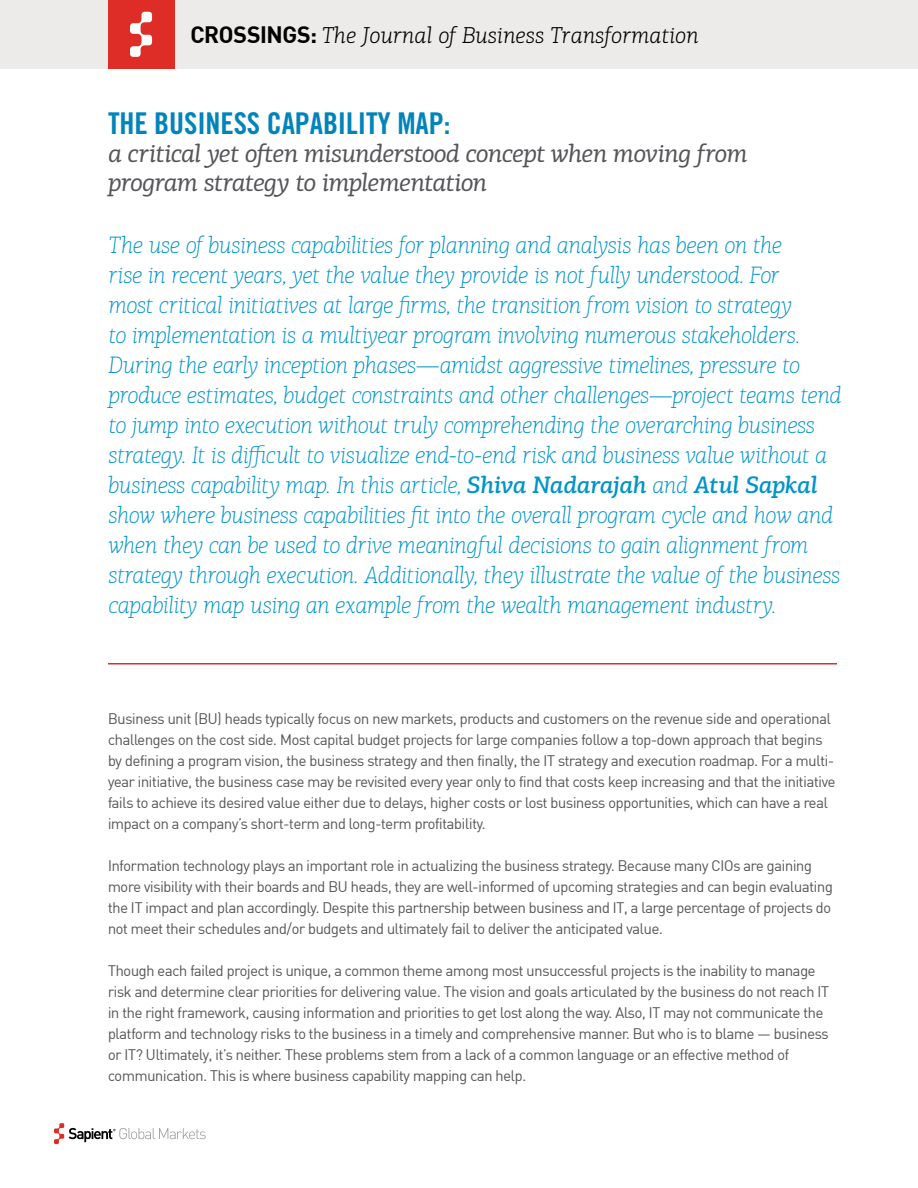
<style>
.page{position:relative;width:918px;height:1188px;background:#fff}
.page>*{position:absolute;margin:0;border:0;box-sizing:border-box;transform-origin:0 0}
.t1{font:30px "Trade Gothic LT Std Bd Cn 20";letter-spacing:-.005em;color:#0084ba}
.t2{font:italic 25.5px/28.5px "Sapient Centro Slab";letter-spacing:-.03em;color:#56565a}
.t3{font:italic 100 24px/30px "Sapient Centro Slab";letter-spacing:-.025em;color:#0194c9}
.t4{font:italic 300 23.25px "Sapient Centro Slab";color:#000}
.t5{font:15px/21px "Sapient Sans";letter-spacing:-.01em;color:#56565a}
.s1{font-family:"Sapient Sans";font-weight:700;font-style:normal}
.s2{font-weight:500}
</style>
<div class="page">
<svg style="left:54px;top:1123px;width:152px;height:21px"></svg>
<hr style="left:108px;top:663px;width:729px;height:1px;background:#de2c27">
<div style="left:0;top:0;width:918px;height:68px;background:#ecebea"></div>
<div style="left:108px;top:0;width:66px;height:68px;background:#de2c27"></div>
<svg style="left:130px;top:12px;width:22px;height:45px"></svg>
<h3 class="t4" style="left:190px;top:22px;width:510px"><span class="s1">CROSSINGS:</span> The Journal of Business Transformation</h3>
<h1 class="t1" style="left:108px;top:105px;width:344px">THE BUSINESS CAPABILITY MAP:</h1>
<h2 class="t2" style="left:108px;top:140px;width:641px">a critical yet often misunderstood concept when moving from program strategy to implementation</h2>
<p class="t3" style="left:108px;top:230px;width:735px">The use of business capabilities for planning and analysis has been on the<br>rise in recent years, yet the value they provide is not fully understood. For<br>most critical initiatives at large firms, the transition from vision to strategy<br>to implementation is a multiyear program involving numerous stakeholders.<br>During the early inception phases—amidst aggressive timelines, pressure to produce estimates, budget constraints and other challenges—project teams tend to jump into execution without truly comprehending the overarching business strategy. It is difficult to visualize end-to-end risk and business value without a business capability map. In this article, <span class="s2">Shiva Nadarajah</span> and <span class="s2">Atul Sapkal </span>show where business capabilities fit into the overall program cycle and how and when they can be used to drive meaningful decisions to gain alignment from strategy through execution. Additionally, they illustrate the value of the business capability map using an example from the wealth management industry.</p>
<p class="t5" style="left:108px;top:707px;width:729px">Business unit (BU) heads typically focus on new markets, products and customers on the revenue side and operational challenges on the cost side. Most capital budget projects for large companies follow a top-down approach that begins by defining a program vision, the business strategy and then finally, the IT strategy and execution roadmap. For a multi&shy;year initiative, the business case may be revisited every year only to find that costs keep increasing and that the initiative fails to achieve its desired value either due to delays, higher costs or lost business opportunities, which can have a real impact on a company’s short-term and long-term profitability.</p>
<p class="t5" style="left:108px;top:854px;width:726px">Information technology plays an important role in actualizing the business strategy. Because many CIOs are gaining more visibility with their boards and BU heads, they are well-informed of upcoming strategies and can begin evaluating the IT impact and plan accordingly. Despite this partnership between business and IT, a large percentage of projects do not meet their schedules and/or budgets and ultimately fail to deliver the anticipated value.</p>
<p class="t5" style="left:108px;top:959px;width:723px">Though each failed project is unique, a common theme among most unsuccessful projects is the inability to manage risk and determine clear priorities for delivering value. The vision and goals articulated by the business do not reach IT in the right framework, causing information and priorities to get lost along the way. Also, IT may not communicate the platform and technology risks to the business in a timely and comprehensive manner. But who is to blame — business or IT? Ultimately, it’s neither. These problems stem from a lack of a common language or an effective method of communication. This is where business capability mapping can help.</p>
</div>
